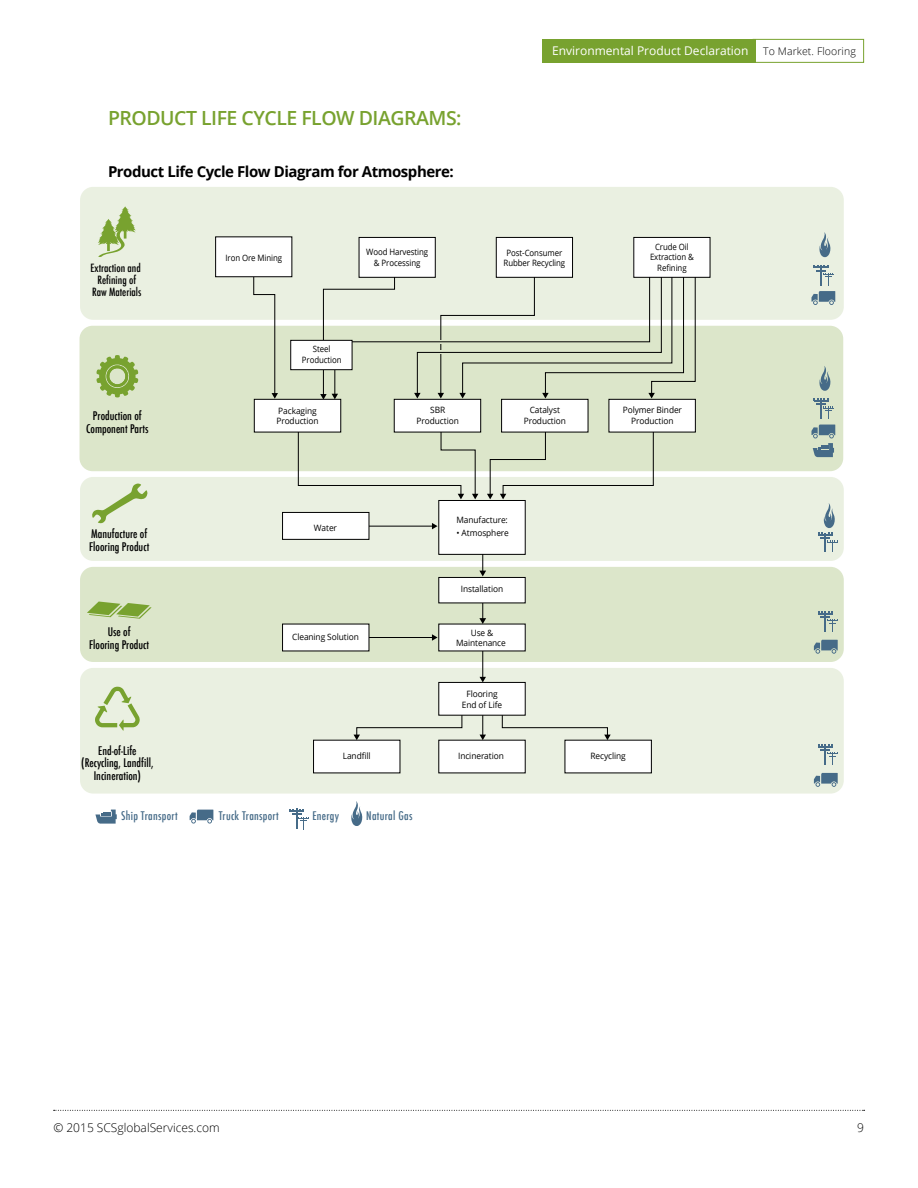
<style>
.page{position:relative;width:918px;height:1188px;background:#fff}
.page>*{position:absolute;margin:0;border:0;box-sizing:border-box;transform-origin:0 0}
.t1{font:600 19.5px "Open Sans";letter-spacing:-.025em;color:#78a22f}
.t2{font:700 15px "Open Sans";letter-spacing:-.03em;color:#000}
.t3{font:12px "Open Sans";color:#fff}
.t4{font:300 12px "Open Sans";color:#000}
.t5{font:500 condensed 11.7px/12.8px "Futura";color:#000;text-align:center}
.t6{font:500 condensed 11.7px "Futura";letter-spacing:.025em;color:#466b88}
.t7{font:500 condensed 11.1px/12.3px "Futura";color:#000;text-align:center}
.t8{font:8.7px/10.5px "Open Sans";letter-spacing:-.01em;color:#000;text-align:center;scale:.96 1}
.t9{font:8.7px/10.5px "Open Sans";letter-spacing:-.01em;color:#000;text-align:center;scale:.9 1}
.s1{font-weight:300;font-size:10.5px;color:#000}
</style>
<div class="page">
<svg style="left:54px;top:1110px;width:811px;height:1px"></svg>
<div style="left:753px;top:39px;width:111px;height:24px;background:#fff;border:1px solid #78a22f"></div>
<div style="left:542px;top:39px;width:214px;height:24px;background:#78a22f"></div>
<div style="left:80px;top:477px;width:764px;height:84px;background:#eaf0e1;border-radius:13px"></div>
<div style="left:80px;top:187px;width:764px;height:133px;background:#eaf0e1;border-radius:13px"></div>
<svg style="left:98px;top:206px;width:38px;height:51px"></svg>
<div style="left:80px;top:326px;width:763px;height:145px;background:#dce6ca;border-radius:13px"></div>
<svg style="left:190px;top:810px;width:23px;height:14px"></svg>
<svg style="left:289px;top:809px;width:20px;height:20px"></svg>
<svg style="left:95px;top:810px;width:22px;height:14px"></svg>
<svg style="left:811px;top:265px;width:24px;height:40px"></svg>
<svg style="left:814px;top:399px;width:19px;height:20px"></svg>
<svg style="left:811px;top:425px;width:24px;height:32px"></svg>
<svg style="left:96px;top:355px;width:42px;height:43px"></svg>
<svg style="left:487px;top:409px;width:167px;height:90px"></svg>
<svg style="left:298px;top:409px;width:180px;height:90px"></svg>
<svg style="left:253px;top:277px;width:25px;height:122px"></svg>
<div style="left:502px;top:399px;width:86px;height:33px;background:#fff"></div>
<div style="left:501px;top:399px;width:87px;height:33px;border:1px solid #000"></div>
<div style="left:609px;top:399px;width:86px;height:33px;background:#fff"></div>
<div style="left:609px;top:399px;width:87px;height:33px;border:1px solid #000"></div>
<div style="left:394px;top:399px;width:87px;height:33px;background:#fff"></div>
<div style="left:394px;top:399px;width:87px;height:33px;border:1px solid #000"></div>
<div style="left:254px;top:399px;width:87px;height:33px;background:#fff"></div>
<div style="left:254px;top:399px;width:87px;height:33px;border:1px solid #000"></div>
<svg style="left:320px;top:246px;width:75px;height:154px"></svg>
<svg style="left:414px;top:245px;width:282px;height:153px"></svg>
<div style="left:359px;top:237px;width:76px;height:40px;background:#fff"></div>
<div style="left:359px;top:237px;width:77px;height:41px;border:1px solid #000"></div>
<div style="left:634px;top:237px;width:76px;height:40px;background:#fff"></div>
<div style="left:633px;top:237px;width:77px;height:41px;border:1px solid #000"></div>
<div style="left:496px;top:237px;width:77px;height:40px;background:#fff"></div>
<div style="left:496px;top:237px;width:77px;height:41px;border:1px solid #000"></div>
<div style="left:216px;top:237px;width:76px;height:40px;background:#fff"></div>
<div style="left:291px;top:340px;width:61px;height:30px;background:#fff"></div>
<div style="left:290px;top:340px;width:62px;height:30px;border:1px solid #000"></div>
<svg style="left:819px;top:232px;width:12px;height:25px"></svg>
<svg style="left:819px;top:366px;width:12px;height:25px"></svg>
<svg style="left:351px;top:801px;width:12px;height:25px"></svg>
<div style="left:80px;top:668px;width:764px;height:126px;background:#eaf0e1;border-radius:13px"></div>
<div style="left:80px;top:567px;width:764px;height:95px;background:#dce6ca;border-radius:13px"></div>
<svg style="left:814px;top:773px;width:24px;height:14px"></svg>
<svg style="left:818px;top:744px;width:20px;height:21px"></svg>
<svg style="left:814px;top:640px;width:24px;height:14px"></svg>
<svg style="left:818px;top:611px;width:20px;height:21px"></svg>
<svg style="left:92px;top:484px;width:56px;height:40px"></svg>
<svg style="left:95px;top:686px;width:45px;height:45px"></svg>
<hr style="left:482px;top:514px;width:1px;height:58px;background:#000">
<svg style="left:479px;top:571px;width:7px;height:5px"></svg>
<svg style="left:479px;top:603px;width:7px;height:21px"></svg>
<svg style="left:480px;top:651px;width:6px;height:31px"></svg>
<hr style="left:369px;top:637px;width:64px;height:1px;background:#000">
<svg style="left:432px;top:634px;width:6px;height:7px"></svg>
<svg style="left:480px;top:716px;width:6px;height:24px"></svg>
<div style="left:439px;top:624px;width:86px;height:27px;background:#fff"></div>
<div style="left:439px;top:682px;width:86px;height:33px;background:#fff"></div>
<div style="left:438px;top:682px;width:88px;height:34px;border:1px solid #000"></div>
<div style="left:439px;top:740px;width:86px;height:33px;background:#fff"></div>
<div style="left:314px;top:740px;width:86px;height:33px;background:#fff"></div>
<div style="left:565px;top:740px;width:86px;height:33px;background:#fff"></div>
<div style="left:439px;top:500px;width:86px;height:54px;background:#fff"></div>
<div style="left:438px;top:500px;width:88px;height:55px;border:1px solid #000"></div>
<div style="left:439px;top:577px;width:86px;height:26px;background:#fff"></div>
<div style="left:438px;top:577px;width:88px;height:26px;border:1px solid #000"></div>
<div style="left:283px;top:624px;width:86px;height:27px;background:#fff"></div>
<div style="left:283px;top:512px;width:86px;height:27px;background:#fff"></div>
<div style="left:282px;top:512px;width:87px;height:28px;border:1px solid #000"></div>
<hr style="left:369px;top:526px;width:64px;height:1px;background:#000">
<svg style="left:432px;top:523px;width:6px;height:6px"></svg>
<svg style="left:354px;top:714px;width:109px;height:26px"></svg>
<svg style="left:502px;top:714px;width:109px;height:26px"></svg>
<svg style="left:87px;top:602px;width:65px;height:17px"></svg>
<svg style="left:818px;top:503px;width:20px;height:49px"></svg>
<h1 class="t1" style="left:108px;top:104px;width:355px">PRODUCT LIFE CYCLE FLOW DIAGRAMS:</h1>
<h2 class="t2" style="left:108px;top:161px;width:347px">Product Life Cycle Flow Diagram for Atmosphere:</h2>
<h3 class="t3" style="left:552px;top:42px;width:305px">Environmental Product Declaration <span class="s1">To Market. Flooring</span></h3>
<p class="t7" style="left:90px;top:261px;width:52px">Extraction and<br>Refining of<br>Raw Materials</p>
<p class="t9" style="left:225px;top:252px;width:65px">Iron Ore Mining</p>
<p class="t9" style="left:366px;top:246px;width:70px">Wood Harvesting &amp; Processing</p>
<p class="t9" style="left:650px;top:241px;width:50px">Crude Oil<br>Extraction &amp;<br>Refining</p>
<p class="t9" style="left:504px;top:247px;width:70px">Post-Consumer<br>Rubber Recycling</p>
<p class="t9" style="left:302px;top:344px;width:46px">Steel<br>Production</p>
<h3 class="t5" style="left:86px;top:409px;width:64px">Production of<br>Component Parts</h3>
<p class="t8" style="left:524px;top:405px;width:45px">Catalyst<br>Production</p>
<p class="t8" style="left:623px;top:405px;width:63px">Polymer Binder<br>Production</p>
<p class="t8" style="left:417px;top:405px;width:45px">SBR<br>Production</p>
<p class="t8" style="left:276px;top:405px;width:45px;text-align:left">Packaging<br>Production</p>
<h3 class="t5" style="left:89px;top:528px;width:62px;text-align:left">Manufacture of<br>Flooring Product</h3>
<h3 class="t5" style="left:89px;top:625px;width:62px">Use of<br>Flooring Product</h3>
<h3 class="t5" style="left:81px;top:744px;width:74px">End-of-Life (Recycling, Landfill,<br>Incineration)</h3>
<p class="t8" style="left:314px;top:522px;width:26px">Water</p>
<p class="t8" style="left:292px;top:632px;width:71px">Cleaning Solution</p>
<p class="t8" style="left:456px;top:514px;width:55px">Manufacture:</p>
<p class="t8" style="left:456px;top:527px;width:56px">• Atmosphere</p>
<p class="t8" style="left:461px;top:584px;width:45px">Installation</p>
<p class="t8" style="left:456px;top:628px;width:53px">Use &amp;<br>Maintenance</p>
<p class="t8" style="left:462px;top:689px;width:43px">Flooring<br>End of Life</p>
<p class="t8" style="left:343px;top:750px;width:31px">Landfill</p>
<p class="t8" style="left:458px;top:751px;width:49px">Incineration</p>
<p class="t8" style="left:591px;top:750px;width:38px">Recycling</p>
<h3 class="t6" style="left:121px;top:808px;width:58px">Ship Transport</h3>
<h3 class="t6" style="left:219px;top:808px;width:62px">Truck Transport</h3>
<h3 class="t6" style="left:312px;top:808px;width:28px">Energy</h3>
<h3 class="t6" style="left:366px;top:808px;width:48px">Natural Gas</h3>
<h3 class="t4" style="left:53px;top:1120px;width:168px">© 2015 SCSglobalServices.com</h3>
<h3 class="t4" style="left:857px;top:1120px;width:8px">9</h3>
</div>
